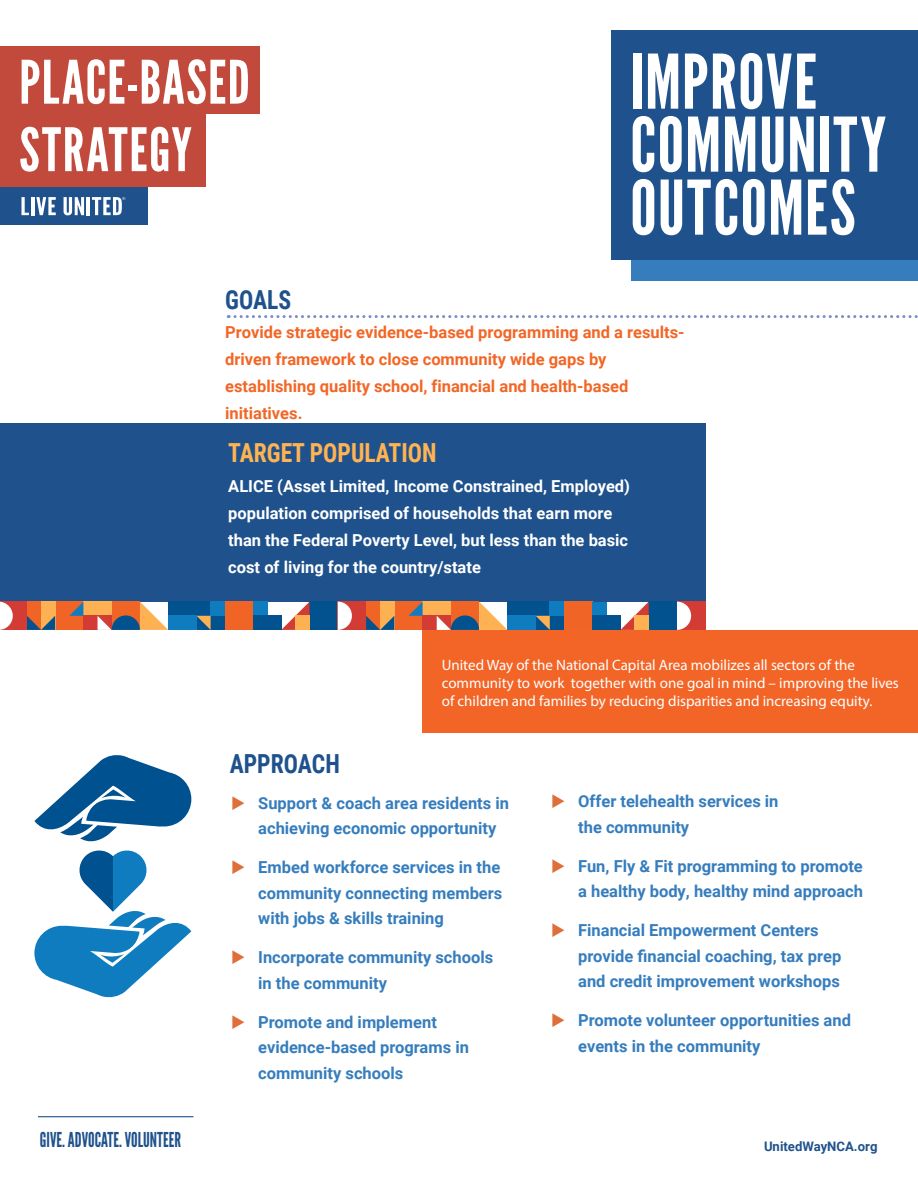
<style>
.page{position:relative;width:918px;height:1188px;background:#fff}
.page>*{position:absolute;margin:0;border:0;box-sizing:border-box;transform-origin:0 0}
.Headline_2a{font:75px/63px "League Gothic";letter-spacing:.015em;color:#fff}
.Headline_2a-2{font:59.7px "League Gothic";letter-spacing:.025em;color:#fff}
.t1{font:700 26.25px "Roboto Condensed";color:#ffb352;scale:.9 1}
.t2{font:700 26.25px "Roboto Condensed";color:#1f528c;scale:.9 1}
.t3{font:20.55px "League Gothic";color:#1f528c;scale:.9 1}
.t4{font:700 16.5px/25.5px "Roboto";color:#367dbd}
.t5{font:700 16.5px/27px "Roboto";color:#fff}
.t6{font:700 16.5px/27px "Roboto";color:#f26626}
.t7{font:15px/18px "Myriad Pro";color:#fff}
.t8{font:700 13.2px "Roboto";color:#1f528c}
.s1{font-style:inherit}
</style>
<div class="page">
<svg style="left:34px;top:755px;width:157px;height:243px"></svg>
<div style="left:0;top:187px;width:147px;height:38px;background:#1f528c"></div>
<svg style="left:21px;top:197px;width:8px;height:18px"></svg>
<hr style="left:31px;top:197px;width:3px;height:18px;background:#fff">
<svg style="left:36px;top:197px;width:20px;height:18px"></svg>
<svg style="left:64px;top:197px;width:20px;height:18px"></svg>
<hr style="left:87px;top:197px;width:3px;height:18px;background:#fff">
<svg style="left:92px;top:197px;width:33px;height:18px"></svg>
<div style="left:0;top:46px;width:259px;height:68px;background:#c24a3d"></div>
<div style="left:0;top:112px;width:205px;height:75px;background:#c24a3d"></div>
<svg style="left:228px;top:315px;width:690px;height:3px"></svg>
<hr style="left:38px;top:1116px;width:156px;height:1px;background:#1f528c">
<div style="left:632px;top:50px;width:286px;height:231px;background:#367dbd"></div>
<svg style="left:611px;top:126px;width:1px;height:25px"></svg>
<div style="left:612px;top:30px;width:306px;height:229px;background:#1f528c"></div>
<div style="left:422px;top:630px;width:496px;height:103px;background:#f26527"></div>
<div style="left:0;top:423px;width:705px;height:179px;background:#1f528c"></div>
<div style="left:27px;top:602px;width:14px;height:28px;background:#f06525"></div>
<div style="left:55px;top:602px;width:28px;height:28px;background:#f06525"></div>
<div style="left:225px;top:602px;width:28px;height:28px;background:#f06525"></div>
<div style="left:310px;top:602px;width:28px;height:28px;background:#025290"></div>
<div style="left:338px;top:602px;width:28px;height:28px;background:#d33c35"></div>
<svg style="left:281px;top:602px;width:29px;height:28px"></svg>
<div style="left:168px;top:602px;width:28px;height:28px;background:#025290"></div>
<div style="left:196px;top:602px;width:29px;height:28px;background:#025290"></div>
<div style="left:211px;top:602px;width:14px;height:14px;background:#0f7cc0"></div>
<svg style="left:196px;top:616px;width:15px;height:14px"></svg>
<div style="left:168px;top:616px;width:28px;height:14px;background:#0f7cc0"></div>
<div style="left:253px;top:602px;width:14px;height:28px;background:#0f7cc0"></div>
<div style="left:253px;top:616px;width:28px;height:14px;background:#025290"></div>
<div style="left:295px;top:616px;width:15px;height:14px;background:#feb152"></div>
<div style="left:83px;top:602px;width:29px;height:14px;background:#feb152"></div>
<div style="left:83px;top:616px;width:29px;height:14px;background:#d33c35"></div>
<div style="left:41px;top:602px;width:14px;height:28px;background:#feb152"></div>
<svg style="left:27px;top:616px;width:28px;height:14px"></svg>
<svg style="left:69px;top:602px;width:14px;height:14px"></svg>
<svg style="left:338px;top:602px;width:14px;height:28px"></svg>
<svg style="left:98px;top:602px;width:70px;height:28px"></svg>
<div style="left:366px;top:602px;width:14px;height:28px;background:#f06525"></div>
<div style="left:394px;top:602px;width:29px;height:28px;background:#f06525"></div>
<div style="left:564px;top:602px;width:28px;height:28px;background:#f06525"></div>
<div style="left:649px;top:602px;width:28px;height:28px;background:#025290"></div>
<div style="left:677px;top:602px;width:28px;height:28px;background:#d33c35"></div>
<svg style="left:620px;top:602px;width:29px;height:28px"></svg>
<div style="left:507px;top:602px;width:29px;height:28px;background:#025290"></div>
<div style="left:536px;top:602px;width:28px;height:28px;background:#025290"></div>
<div style="left:550px;top:602px;width:14px;height:14px;background:#0f7cc0"></div>
<svg style="left:536px;top:616px;width:14px;height:14px"></svg>
<div style="left:507px;top:616px;width:29px;height:14px;background:#0f7cc0"></div>
<div style="left:592px;top:602px;width:14px;height:28px;background:#0f7cc0"></div>
<div style="left:592px;top:616px;width:28px;height:14px;background:#025290"></div>
<div style="left:635px;top:616px;width:14px;height:14px;background:#feb152"></div>
<div style="left:423px;top:602px;width:28px;height:14px;background:#feb152"></div>
<div style="left:423px;top:616px;width:28px;height:14px;background:#d33c35"></div>
<div style="left:380px;top:602px;width:14px;height:28px;background:#feb152"></div>
<svg style="left:366px;top:616px;width:28px;height:14px"></svg>
<svg style="left:408px;top:602px;width:15px;height:14px"></svg>
<svg style="left:677px;top:602px;width:14px;height:28px"></svg>
<svg style="left:437px;top:602px;width:70px;height:28px"></svg>
<div style="left:0;top:602px;width:27px;height:28px;background:#d33c35"></div>
<svg style="left:0;top:602px;width:13px;height:28px"></svg>
<p class="Headline_2a-2" style="left:19px;top:47px;width:232px">PLACE-BASED</p>
<p class="Headline_2a-2" style="left:19px;top:114px;width:174px">STRATEGY</p>
<p class="t2" style="left:225px;top:281px;width:75px">GOALS</p>
<p class="Headline_2a" style="left:630px;top:51px;width:188px">IMPROVE</p>
<p class="Headline_2a" style="left:630px;top:114px;width:257px">COMMUNITY<br>OUTCOMES</p>
<p class="t6" style="left:225px;top:318px;width:461px">Provide strategic evidence-based programming and a results&shy;driven framework to close community wide gaps by establishing quality school, <span class="s1">financial</span> and health-based <span class="s1">initiatives</span>.</p>
<p class="t1" style="left:228px;top:434px;width:233px">TARGET POPULATION</p>
<p class="t5" style="left:228px;top:472px;width:403px">ALICE (Asset Limited, Income Constrained, E<span class="s1">m</span>ployed) population comprised of households that earn more than the Federal Poverty Level, but less than the basic cost of living for the country/state</p>
<p class="t2" style="left:230px;top:745px;width:124px">APPROACH</p>
<p class="t7" style="left:442px;top:655px;width:459px">United Way of the National Capital Area mobilizes all sectors of the community to work together with one goal in mind – improving the lives of children and families by reducing disparities and increasing equity.</p>
<p class="t3" style="left:40px;top:1127px;width:158px">GIVE. ADVOCATE. VOLUNTEER</p>
<p class="t4" style="left:258px;top:790px;width:252px">Support &amp; coach area residents in achieving economic opportunity</p>
<p class="t4" style="left:258px;top:854px;width:246px">Embed workforce services in the community connecting members with jobs &amp; skills training</p>
<p class="t4" style="left:258px;top:944px;width:236px">Incorporate community schools in the community</p>
<p class="t4" style="left:258px;top:1009px;width:212px">Promote and implement evidence-based programs in community schools</p>
<p class="t4" style="left:578px;top:788px;width:202px">Offer telehealth services in the community</p>
<p class="t4" style="left:578px;top:852px;width:286px">Fun, Fly &amp; Fit programming to promote a healthy body, healthy mind approach</p>
<p class="t4" style="left:578px;top:917px;width:265px">Financial Empowerment Centers provide financial coaching, tax prep and credit improvement workshops</p>
<p class="t4" style="left:578px;top:1007px;width:274px">Promote volunteer opportunities and events in the community</p>
<p class="t8" style="left:764px;top:1137px;width:115px">UnitedWayNCA.org</p>
</div>
